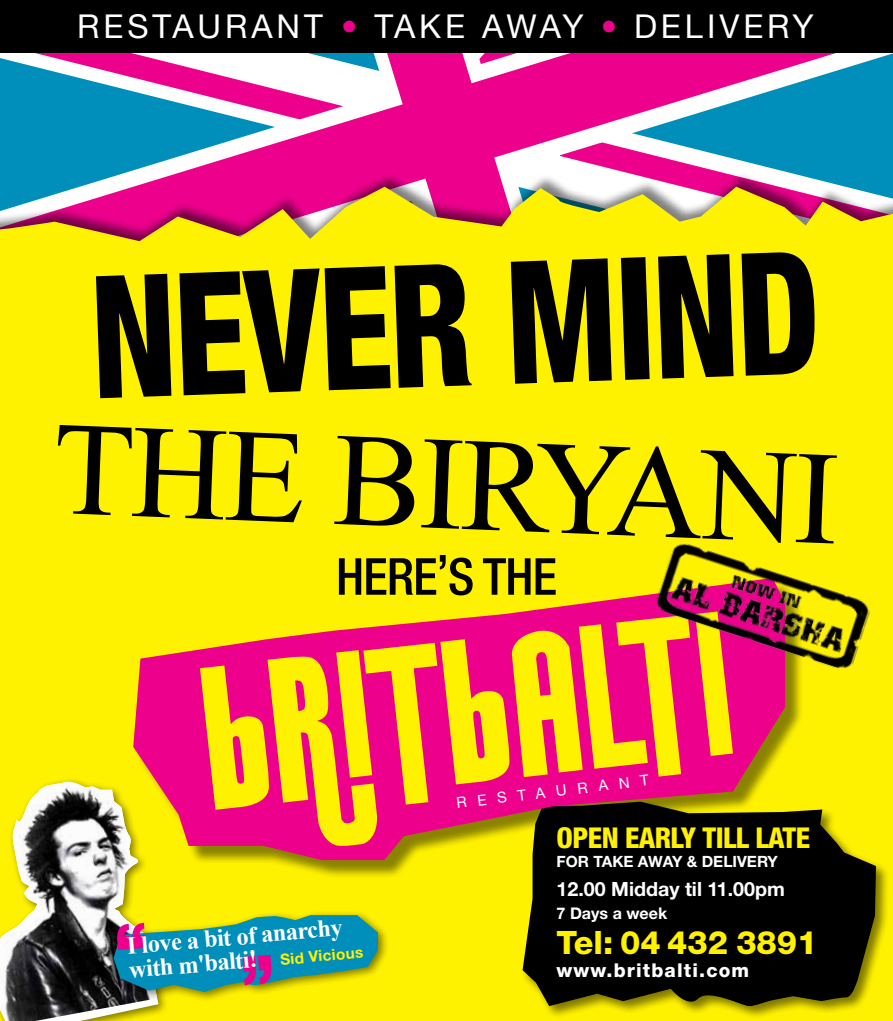
<style>
.page{position:relative;width:893px;height:1021px;background:#fff}
.page>*{position:absolute;margin:0;border:0;box-sizing:border-box;transform-origin:0 0}
.t1{font:800 condensed 170.85px "Helvetica Neue";color:#000;scale:.85 1}
.t2{font:132.9px "Times New Roman";color:#000}
.t3{font:500 condensed 51px "Helvetica Neue";letter-spacing:-.02em;color:#000}
.t4{font:32.7px "Helvetica Neue";letter-spacing:.12em;color:#fff}
.t5{font:800 32.25px "Helvetica Neue";color:#fff200}
.t6{font:800 condensed 28.8px "Helvetica Neue";letter-spacing:-.02em;color:#fff200}
.t7{font:700 24.3px/23.9px "Times New Roman";color:#fff}
.t8{font:700 19.65px "Helvetica Neue";color:#fff}
.t9{font:800 19.05px "Helvetica Neue";letter-spacing:.06em;color:#fff}
.t10{font:700 16.05px "Helvetica Neue";color:#fff}
.t11{font:700 15.6px "Helvetica Neue";color:#fff}
.t12{font:15px "Helvetica Neue";color:#fff}
.s1{color:#ec008c}
.s2{font-family:"Helvetica Neue";font-size:15.3px;color:#fff200}
</style>
<div class="page">
<svg style="left:0;top:53px;width:893px;height:119px"></svg>
<div style="left:0;top:187px;width:893px;height:833px;background:#fff200"></div>
<div style="left:0;top:0;width:893px;height:53px;background:#000"></div>
<div style="left:521px;top:800px;width:369px;height:219px;background:#000;opacity:.5"></div>
<svg style="left:523px;top:801px;width:353px;height:208px;background:#212000"></svg>
<div style="left:136px;top:580px;width:668px;height:298px;background:#000;opacity:.46"></div>
<svg style="left:133px;top:578px;width:652px;height:282px;background:#d6852b"></svg>
<svg style="left:200px;top:611px;width:533px;height:236px;background:#e26c42"></svg>
<div style="left:0;top:776px;width:169px;height:244px;background:#000;opacity:.5"></div>
<img style="left:0;top:781px;width:157px;height:239px">
<div style="left:109px;top:910px;width:280px;height:92px;background:#000;opacity:.5"></div>
<svg style="left:114px;top:915px;width:264px;height:77px;background:#44968a"></svg>
<img style="left:648px;top:525px;width:229px;height:163px">
<h3 class="t4" style="left:77px;top:6px;width:738px">RESTAURANT <span class="s1">•</span> TAKE AWAY <span class="s1">•</span> DELIVERY</h3>
<h1 class="t1" style="left:87px;top:232px;width:860px;rotate:-2deg">NEVER MIND</h1>
<h2 class="t2" style="left:56px;top:380px;width:788px;rotate:2deg">THE biryani</h2>
<h3 class="t3" style="left:336px;top:546px;width:223px">HERE S THE</h3>
<h3 class="t3" style="left:437px;top:513px;width:14px">,</h3>
<p class="t7" style="left:126px;top:933px;width:236px;rotate:-5deg">I love a bit of anarchy with m'balti! <span class="s2">SID VICIOUS</span></p>
<p class="t12" style="left:455px;top:794px;width:195px;rotate:-7deg">RESTAURANT</p>
<p class="t6" style="left:557px;top:819px;width:255px">OPEN EARlY TILL LATE</p>
<p class="t11" style="left:557px;top:851px;width:223px">FOR TAKE AWAY &amp; DELIVERY</p>
<p class="t8" style="left:557px;top:877px;width:230px">12.00 MIDDAY TIL 11.00PM</p>
<p class="t10" style="left:557px;top:903px;width:112px">7 DAYS A WEEK</p>
<h3 class="t5" style="left:557px;top:923px;width:263px">Tel: 04 432 3891</h3>
<p class="t9" style="left:557px;top:958px;width:194px">www.britbalti.com</p>
</div>
